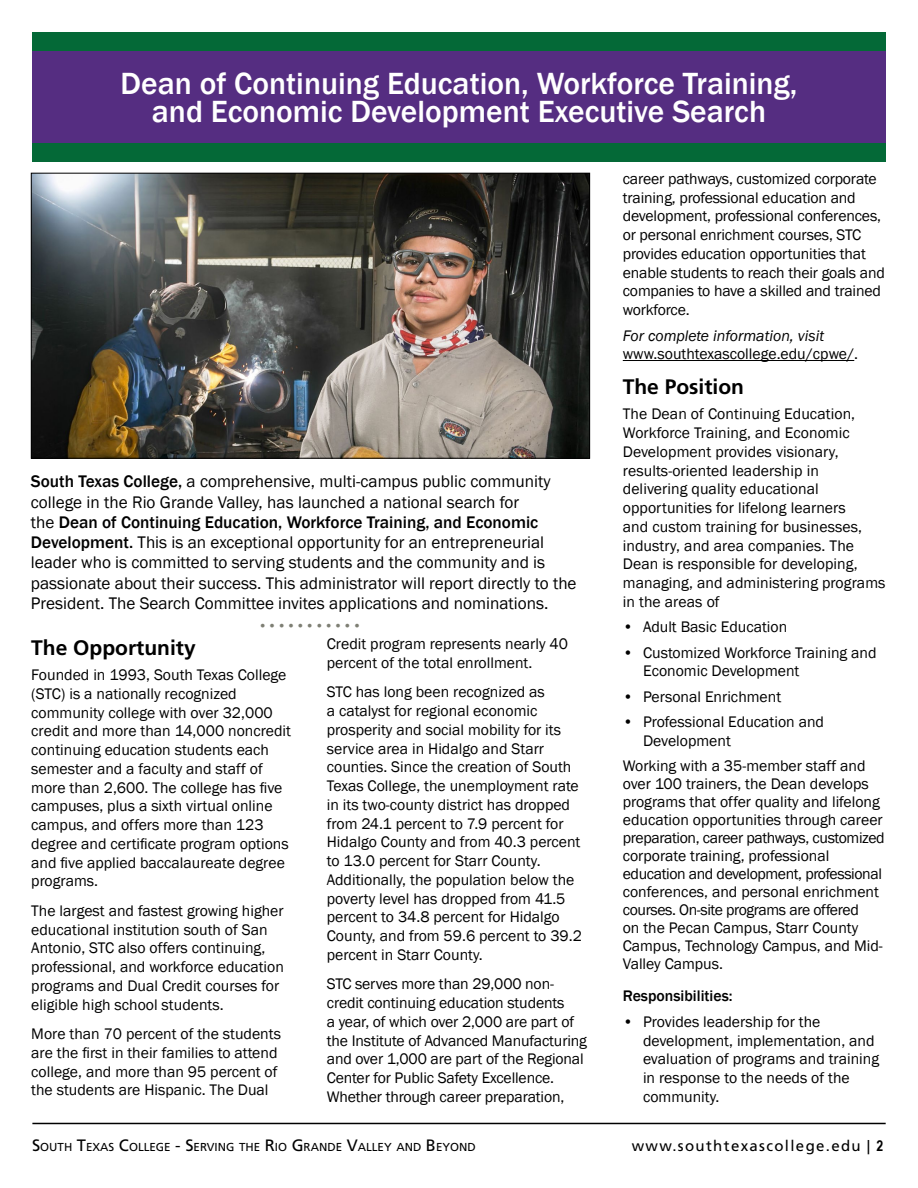
<style>
.page{position:relative;width:918px;height:1188px;background:#fff}
.page>*{position:absolute;margin:0;border:0;box-sizing:border-box;transform-origin:0 0}
.t1{font:500 31.5px/28.5px "Franklin Gothic";color:#fff;text-align:center}
.t2{font:700 21px "Frutiger";color:#000}
.t3{font:17.25px/20.2px "Franklin Gothic";color:#000}
.t4{font:15.75px/18.8px "Franklin Gothic";color:#000}
.t5{font:italic 15.75px "Franklin Gothic";color:#000}
.t6{font:500 15.75px "Franklin Gothic";color:#000}
.t7{font:15px "Frutiger";letter-spacing:.09em;color:#000}
.t8{font:15px "Arial";color:#7e7f74}
.t9{font:11.55px "Frutiger";color:#000}
.s1{font-weight:500}
.s2{font-size:16.5px}
.s3{font-family:"Arial Narrow";font-weight:700}
</style>
<div class="page">
<hr style="left:32px;top:1123px;width:854px;height:1px;background:#000">
<hr style="left:623px;top:360px;width:231px;height:1px;background:#000">
<div style="left:32px;top:51px;width:854px;height:92px;background:#552d81"></div>
<div style="left:32px;top:32px;width:854px;height:19px;background:#046937"></div>
<div style="left:32px;top:144px;width:854px;height:18px;background:#046937"></div>
<img style="left:33px;top:175px;width:555px;height:282px">
<div style="left:31px;top:173px;width:559px;height:286px;border:1px solid #000"></div>
<h1 class="t1" style="left:121px;top:69px;width:678px">Dean of Continuing Education, Workforce Training, and Economic Development Executive Search</h1>
<p class="t3" style="left:31px;top:472px;width:547px"><span class="s1">South Texas College,</span> a comprehensive, multi-campus public community college in the Rio Grande Valley, has launched a national search for<br>the <span class="s1">Dean of Continuing Education, Workforce Training, and Economic Development.</span> This is an exceptional opportunity for an entrepreneurial leader who is committed to serving students and the community and is passionate about their success. This administrator will report directly to the President. The Search Committee invites applications and nominations.</p>
<p class="t8" style="left:260px;top:615px;width:101px">• • • • • • • • • • •</p>
<h2 class="t2" style="left:31px;top:635px;width:166px">The Opportunity</h2>
<p class="t4" style="left:31px;top:666px;width:261px">Founded in 1993, South Texas College (STC) is a nationally recognized community college with over 32,000 credit and more than 14,000 noncredit continuing education students each semester and a faculty and staff of more than 2,600. The college has five campuses, plus a sixth virtual online campus, and offers more than 123 degree and certificate program options and five applied baccalaureate degree programs.</p>
<p class="t4" style="left:31px;top:902px;width:254px">The largest and fastest growing higher educational institution south of San Antonio, STC also offers continuing, professional, and workforce education programs and Dual Credit courses for eligible high school students.</p>
<p class="t4" style="left:31px;top:1025px;width:251px">More than 70 percent of the students are the first in their families to attend college, and more than 95 percent of the students are Hispanic. The Dual</p>
<p class="t4" style="left:327px;top:635px;width:243px">Credit program represents nearly 40 percent of the total enrollment.</p>
<p class="t4" style="left:327px;top:683px;width:257px">STC has long been recognized as<br>a catalyst for regional economic prosperity and social mobility for its service area in Hidalgo and Starr counties. Since the creation of South Texas College, the unemployment rate in its two-county district has dropped from 24.1 percent to 7.9 percent for Hidalgo County and from 40.3 percent to 13.0 percent for Starr County.<br>Additionally, the population below the poverty level has dropped from 41.5 percent to 34.8 percent for Hidalgo County, and from 59.6 percent to 39.2 percent in Starr County.</p>
<p class="t4" style="left:327px;top:975px;width:262px">STC serves more than 29,000 non&shy;credit continuing education students<br>a year, of which over 2,000 are part of the Institute of Advanced Manufacturing and over 1,000 are part of the Regional Center for Public Safety Excellence.<br>Whether through career preparation,</p>
<p class="t4" style="left:623px;top:170px;width:264px">career pathways, customized corporate training, professional education and development, professional conferences, or personal enrichment courses, STC provides education opportunities that enable students to reach their goals and companies to have a skilled and trained workforce.</p>
<p class="t5" style="left:623px;top:325px;width:203px">For complete information, visit</p>
<p class="t4" style="left:623px;top:345px;width:237px">www.southtexascollege.edu/cpwe/.</p>
<h2 class="t2" style="left:623px;top:374px;width:123px">The Position</h2>
<p class="t4" style="left:623px;top:405px;width:264px">The Dean of Continuing Education, Workforce Training, and Economic Development provides visionary, results-oriented leadership in delivering quality educational opportunities for lifelong learners<br>and custom training for businesses, industry, and area companies. The Dean is responsible for developing, managing, and administering programs in the areas of</p>
<p class="t4" style="left:623px;top:618px;width:166px">• Adult Basic Education</p>
<p class="t4" style="left:643px;top:643px;width:235px;text-indent:-20px">• Customized Workforce Training and<br>Economic Development</p>
<p class="t4" style="left:623px;top:688px;width:160px">• Personal Enrichment</p>
<p class="t4" style="left:643px;top:713px;width:183px;text-indent:-20px">• Professional Education and<br>Development</p>
<p class="t4" style="left:623px;top:757px;width:263px;line-height:18px">Working with a 35-member staff and over 100 trainers, the Dean develops programs that offer quality and lifelong education opportunities through career preparation, career pathways, customized corporate training, professional education and development, professional conferences, and personal enrichment courses. On-site programs are offered<br>on the Pecan Campus, Starr County Campus, Technology Campus, and Mid-Valley Campus.</p>
<p class="t6" style="left:623px;top:986px;width:111px">Responsibilities:</p>
<p class="t4" style="left:643px;top:1012px;width:238px;text-indent:-20px">• Provides leadership for the development, implementation, and evaluation of programs and training in response to the needs of the community.</p>
<p class="t9" style="left:32px;top:1140px;width:445px"><span class="s2">S</span>OUTH <span class="s2">T</span>EXAS <span class="s2">C</span>OLLEGE <span class="s2">- S</span>ERVING THE <span class="s2">R</span>IO <span class="s2">G</span> RANDE <span class="s2">V</span>ALLEY AND <span class="s2">B</span>EYOND</p>
<p class="t7" style="left:632px;top:1137px;width:253px">www.southtexascollege.edu <span class="s3">| 2</span></p>
</div>
